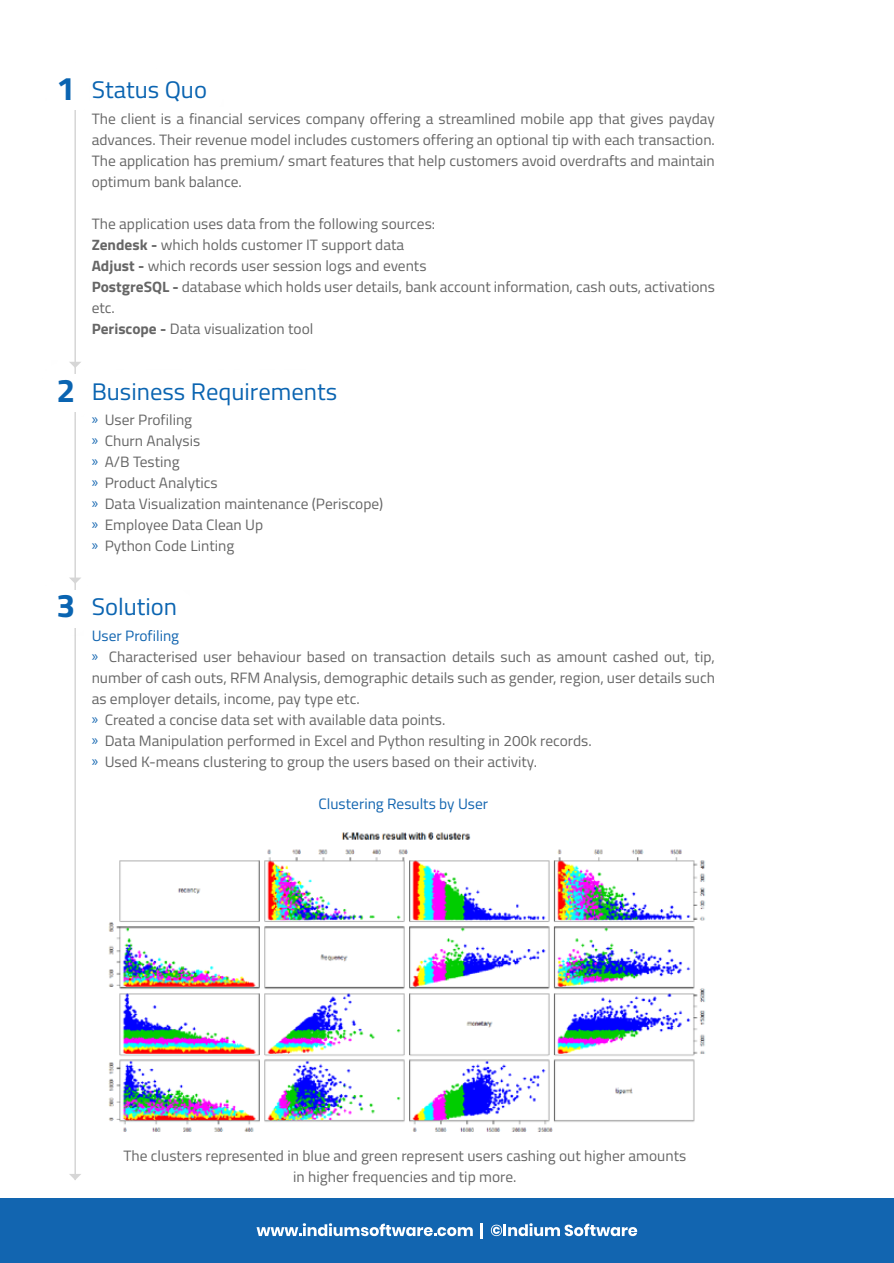
<style>
.page{position:relative;width:894px;height:1263px;background:#fff}
.page>*{position:absolute;margin:0;border:0;box-sizing:border-box;transform-origin:0 0}
.t1{font:24px "Titillium Web";color:#0a64b1}
.t2{font:15px/21px "Titillium Web";color:#666}
.t3{font:15px "Titillium Web";color:#1265b0}
.s1{font-weight:700;font-size:32.85px}
.s2{font-weight:700}
.s3{font-family:"Myriad Pro";color:#1265b0}
.s4{color:#1265b0}
</style>
<div class="page">
<hr style="left:74px;top:81px;width:2px;height:1099px;background:#d6d6d6">
<img style="left:74px;top:81px;width:2px;height:52px">
<img style="left:69px;top:351px;width:12px;height:83px">
<img style="left:69px;top:567px;width:12px;height:83px">
<div style="left:0;top:1198px;width:893px;height:65px;background:#1265b0"></div>
<svg style="left:256px;top:1223px;width:216px;height:13px"></svg>
<hr style="left:480px;top:1223px;width:3px;height:15px;background:#fff">
<svg style="left:490px;top:1223px;width:147px;height:13px"></svg>
<svg style="left:69px;top:1174px;width:12px;height:5px"></svg>
<img style="left:108px;top:832px;width:598px;height:300px">
<h1 class="t1" style="left:56px;top:72px;width:152px"><span class="s1">1</span> Status Quo</h1>
<p class="t2" style="left:92px;top:107px;width:624px;text-align:justify">The client is a financial services company offering a streamlined mobile app that gives payday advances. Their revenue model includes customers offering an optional tip with each transaction.<br>The application has premium/ smart features that help customers avoid overdrafts and maintain optimum bank balance.</p>
<p class="t2" style="left:92px;top:212px;width:624px">The application uses data from the following sources:<br><span class="s2">Zendesk -</span> which holds customer IT support data<br><span class="s2">Adjust -</span> which records user session logs and events<br><span class="s2">PostgreSQL -</span> database which holds user details, bank account information, cash outs, activations etc.<br><span class="s2">Periscope -</span> Data visualization tool</p>
<h1 class="t1" style="left:56px;top:374px;width:282px"><span class="s1">2</span> Business Requirements</h1>
<p class="t2" style="left:92px;top:409px;width:293px"><span class="s3">»</span> User Profiling<br><span class="s3">»</span> Churn Analysis<br><span class="s3">»</span> A/B Testing<br><span class="s3">»</span> Product Analytics<br><span class="s3">»</span> Data Visualization maintenance (Periscope) <span class="s3">»</span> Employee Data Clean Up<br><span class="s3">»</span> Python Code Linting</p>
<h1 class="t1" style="left:56px;top:589px;width:122px"><span class="s1">3</span> Solution</h1>
<p class="t2" style="left:92px;top:624px;width:624px"><span class="s4">User Profiling<br></span><span class="s3">»</span> Characterised user behaviour based on transaction details such as amount cashed out, tip, number of cash outs, RFM Analysis, demographic details such as gender, region, user details such as employer details, income, pay type etc.<br><span class="s3">»</span> Created a concise data set with available data points.<br><span class="s3">»</span> Data Manipulation performed in Excel and Python resulting in 200k records.<br><span class="s3">»</span> Used K-means clustering to group the users based on their activity.</p>
<p class="t3" style="left:318px;top:793px;width:171px">Clustering Results by User</p>
<p class="t2" style="left:123px;top:1144px;width:564px;text-align:center">The clusters represented in blue and green represent users cashing out higher amounts in higher frequencies and tip more.</p>
</div>
